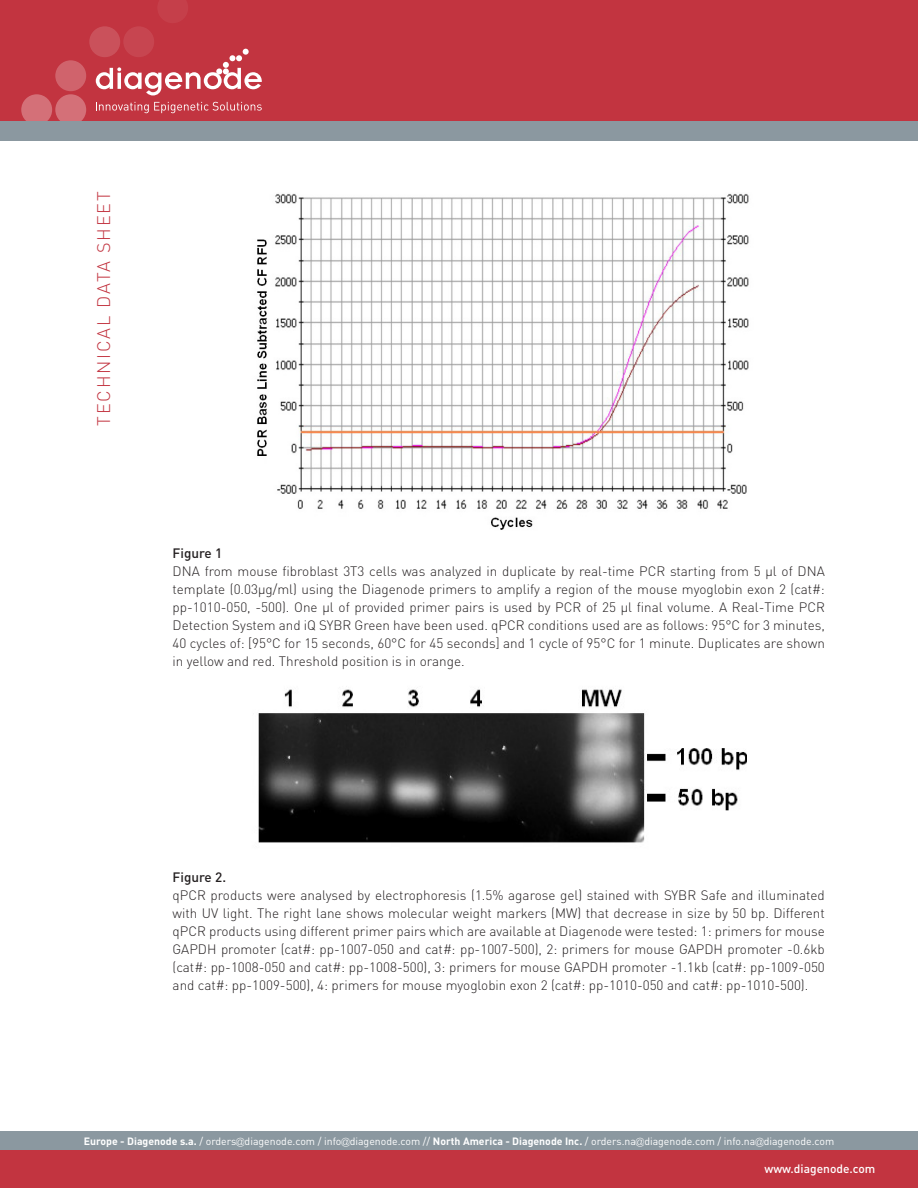
<style>
.page{position:relative;width:918px;height:1188px;background:#fff}
.page>*{position:absolute;margin:0;border:0;box-sizing:border-box;transform-origin:0 0}
.t1{font:300 18px "DIN";letter-spacing:.1em;color:#c23440}
.BODY{font:300 13.5px/18px "DIN";color:#231f20;text-align:justify}
.BODY-2{font:500 13.5px "DIN";color:#231f20}
.t2{font:500 12px "DIN";color:#fff}
.t3{font:10.5px "DIN";color:#fff}
.s1{font-weight:700}
.s2{font-family:"Gill Sans";font-weight:300}
</style>
<div class="page">
<div style="left:0;top:1131px;width:918px;height:20px;background:#8b98a0"></div>
<div style="left:0;top:0;width:918px;height:121px;background:#c23440"></div>
<div style="left:55px;top:94px;width:31px;height:31px;background:#d47078;border-radius:50%"></div>
<div style="left:21px;top:94px;width:31px;height:31px;background:#d47078;border-radius:50%"></div>
<div style="left:55px;top:60px;width:31px;height:31px;background:#d0636c;border-radius:50%"></div>
<div style="left:89px;top:26px;width:31px;height:31px;background:#ca515b;border-radius:50%"></div>
<div style="left:123px;top:26px;width:31px;height:31px;background:#c74550;border-radius:50%"></div>
<svg style="left:158px;top:0;width:30px;height:23px"></svg>
<div style="left:0;top:121px;width:918px;height:20px;background:#8b98a0"></div>
<div style="left:0;top:1151px;width:918px;height:37px;background:#c23440"></div>
<svg style="left:96px;top:49px;width:166px;height:46px"></svg>
<svg style="left:96px;top:102px;width:166px;height:11px"></svg>
<img style="left:257px;top:193px;width:492px;height:337px">
<img style="left:258px;top:689px;width:488px;height:154px">
<h1 class="t1" style="left:93px;top:426px;width:236px;rotate:-90deg">TECHNICAL DATA SHEET</h1>
<p class="BODY-2" style="left:173px;top:545px;width:51px">Figure 1</p>
<p class="BODY" style="left:173px;top:562px;width:654px">DNA from mouse fibroblast 3T3 cells was analyzed in duplicate by real-time PCR starting from 5 µl of DNA template (0.03µg/ml) using the Diagenode primers to amplify a region of the mouse myoglobin exon 2 (cat#: pp-1010-050, -500). One µl of provided primer pairs is used by PCR of 25 µl final volume. A Real-Time PCR Detection System and iQ SYBR Green have been used. qPCR conditions used are as follows: 95°C for 3 minutes, 40 cycles of: [95°C for 15 seconds, 60°C for 45 seconds] and 1 cycle of 95°C for 1 minute. Duplicates are shown in yellow and red. Threshold position is in orange.</p>
<p class="BODY-2" style="left:173px;top:868px;width:55px">Figure 2.</p>
<p class="BODY" style="left:173px;top:886px;width:654px">qPCR products were analysed by electrophoresis (1.5% agarose gel) stained with SYBR Safe and illuminated with UV light. The right lane shows molecular weight markers (MW) that decrease in size by 50 bp. Different qPCR products using different primer pairs which are available at Diagenode were tested: 1: primers for mouse GAPDH promoter (cat#: pp-1007-050 and cat#: pp-1007-500), 2: primers for mouse GAPDH promoter -0.6kb (cat#: pp-1008-050 and cat#: pp-1008-500), 3: primers for mouse GAPDH promoter -1.1kb (cat#: pp-1009-050 and cat#: pp-1009-500), 4: primers for mouse myoglobin exon 2 (cat#: pp-1010-050 and cat#: pp-1010-500).</p>
<p class="t3" style="left:84px;top:1134px;width:752px"><span class="s1">Europe - Diagenode s.a.</span> / orders<span class="s2">@</span>diagenode.com / info<span class="s2">@</span>diagenode.com // <span class="s1">North America - Diagenode Inc.</span> / orders.na<span class="s2">@</span>diagenode.com / info.na<span class="s2">@</span>diagenode.com</p>
<p class="t2" style="left:764px;top:1161px;width:113px">www.diagenode.com</p>
</div>
